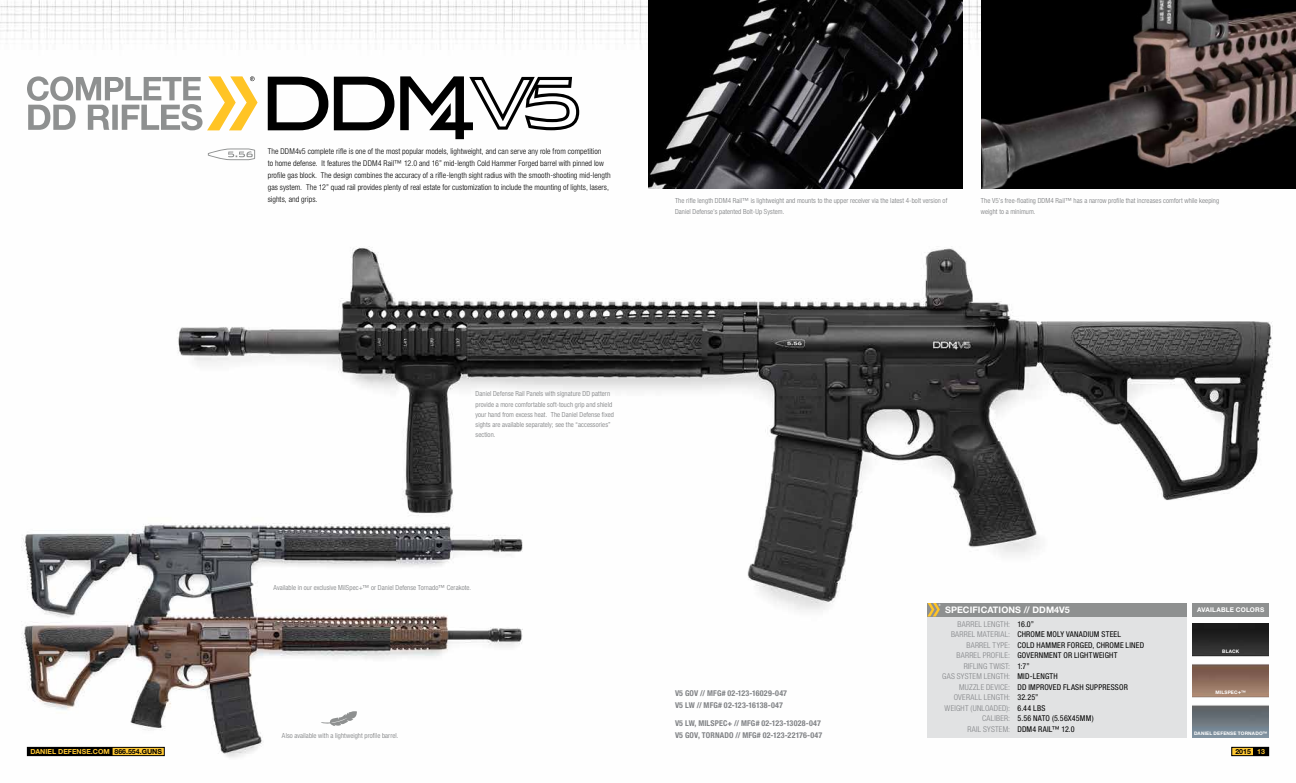
<style>
.page{position:relative;width:1296px;height:783px;background:#fff}
.page>*{position:absolute;margin:0;border:0;box-sizing:border-box;transform-origin:0 0}
.t1{font:700 9px "Helvetica Neue LT Std";letter-spacing:.01em;color:#fff}
.t2{font:300 condensed 8px/12px "Helvetica Neue LT Std";letter-spacing:.01em;color:#000}
.t3{font:condensed 8px/10.5px "Helvetica Neue LT Std";letter-spacing:.025em;color:#000}
.t4{font:300 condensed 8px/10.5px "Helvetica Neue LT Std";letter-spacing:.03em;color:#808285;text-align:right}
.t5{font:700 condensed 8px/12px "Helvetica Neue LT Std";letter-spacing:.015em;color:#808285}
.t6{font:300 condensed 7px/10px "Helvetica Neue LT Std";letter-spacing:.01em;color:#757779}
.t7{font:700 7px "Helvetica Neue LT Std";color:#ffc832}
.t8{font:700 7px "Helvetica Neue LT Std";color:#000}
.t9{font:700 6.5px "Helvetica Neue LT Std";letter-spacing:.025em;color:#fff}
.t10{font:700 4.8px "Helvetica Neue LT Std";letter-spacing:.03em;color:#fff}
.s1{font-size:6px}
.s2{color:#000}
.s3{color:#ffc832}
</style>
<div class="page">
<img style="left:0;top:0;width:1273px;height:758px">
<div style="left:927px;top:616px;width:260px;height:122px;background:#e2e3e4"></div>
<div style="left:927px;top:603px;width:260px;height:13px;background:#8e9090"></div>
<img style="left:648px;top:0;width:315px;height:189px">
<img style="left:981px;top:0;width:315px;height:189px">
<svg style="left:321px;top:711px;width:36px;height:16px"></svg>
<svg style="left:208px;top:148px;width:47px;height:12px"></svg>
<svg style="left:268px;top:77px;width:60px;height:53px"></svg>
<svg style="left:334px;top:77px;width:60px;height:53px"></svg>
<svg style="left:400px;top:76px;width:179px;height:63px"></svg>
<img style="left:1192px;top:623px;width:77px;height:115px">
<div style="left:1192px;top:603px;width:77px;height:13px;background:#8e9090"></div>
<svg style="left:927px;top:603px;width:14px;height:13px"></svg>
<svg style="left:27px;top:76px;width:231px;height:54px"></svg>
<div style="left:1232px;top:747px;width:23px;height:9px;background:#ffc832"></div>
<div style="left:1231px;top:747px;width:38px;height:9px;border:1px solid #000"></div>
<div style="left:1254px;top:747px;width:15px;height:9px;background:#000"></div>
<div style="left:27px;top:747px;width:137px;height:9px;background:#ffc832"></div>
<div style="left:27px;top:747px;width:138px;height:9px;border:1px solid #000"></div>
<div style="left:27px;top:747px;width:85px;height:9px;background:#000"></div>
<p class="t2" style="left:268px;top:145px;width:344px">The DDM4v5 complete rifle is one of the most popular models, lightweight, and can serve any role from competition<br>to home defense. It features the DDM4 Rail™ 12.0 and 16” mid-length Cold Hammer Forged barrel with pinned low profile gas block. The design combines the accuracy of a rifle-length sight radius with the smooth-shooting mid-length gas system. The 12” quad rail provides plenty of real estate for customization to include the mounting of lights, lasers, sights, and grips.</p>
<p class="t6" style="left:675px;top:196px;width:274px">The rifle length DDM4 Rail™ is lightweight and mounts to the upper receiver via the latest 4-bolt version of<br>Daniel Defense’s patented Bolt-Up System.</p>
<p class="t6" style="left:981px;top:196px;width:240px">The V5’s free-floating DDM4 Rail™ has a narrow profile that increases comfort while keeping weight to a minimum.</p>
<p class="t6" style="left:476px;top:389px;width:140px">Daniel Defense Rail Panels with signature DD pattern provide a more comfortable soft-touch grip and shield your hand from excess heat. The Daniel Defense fixed sights are available separately; see the “accessories” section.</p>
<p class="t6" style="left:274px;top:582px;width:199px">Available in our exclusive MilSpec+™ or Daniel Defense Tornado™ Cerakote.</p>
<p class="t6" style="left:282px;top:730px;width:118px">Also available with a lightweight profile barrel.</p>
<p class="t5" style="left:675px;top:687px;width:114px">V5 GOV // MFG# 02-123-16029-047<br>V5 LW // MFG# 02-123-16138-047</p>
<p class="t5" style="left:675px;top:717px;width:149px">V5 LW, MILSPEC+ // MFG# 02-123-13028-047<br>V5 GOV, TORNADO // MFG# 02-123-22176-047</p>
<p class="t1" style="left:945px;top:604px;width:126px">SPECIFICATIONS // DDM4V5</p>
<p class="t4" style="left:942px;top:619px;width:69px">BARREL LENGTH:<br>BARREL MATERIAL:<br>BARREL TYPE:<br>BARREL PROFILE:<br>RIFLING TWIST:<br>GAS SYSTEM LENGTH:<br>MUZZLE DEVICE:<br>OVERALL LENGTH:<br>WEIGHT (UNLOADED):<br>CALIBER:<br>RAIL SYSTEM:</p>
<p class="t3" style="left:1017px;top:619px;width:128px">16.0”<br>CHROME MOLY VANADIUM STEEL<br>COLD HAMMER FORGED, CHROME LINED<br>GOVERNMENT OR LIGHTWEIGHT<br>1:7”<br>MID-LENGTH<br>DD IMPROVED FLASH SUPPRESSOR<br>32.25”<br>6.44 LBS<br>5.56 NATO (5.56X45MM)<br>DDM4 RAIL™ 12.0</p>
<p class="t9" style="left:1197px;top:606px;width:69px">AVAILABLE COLORS</p>
<p class="t10" style="left:1222px;top:648px;width:18px">BLACK</p>
<p class="t10" style="left:1215px;top:689px;width:32px">MILSPEC<span class="s1">+</span>™</p>
<p class="t10" style="left:1194px;top:730px;width:75px">DANIEL DEFENSE TORNADO™</p>
<p class="t7" style="left:30px;top:747px;width:133px">DANIEL DEFENSE.COM <span class="s2">866.554.GUNS</span></p>
<p class="t8" style="left:1235px;top:747px;width:31px">2015 <span class="s3">13</span></p>
</div>
